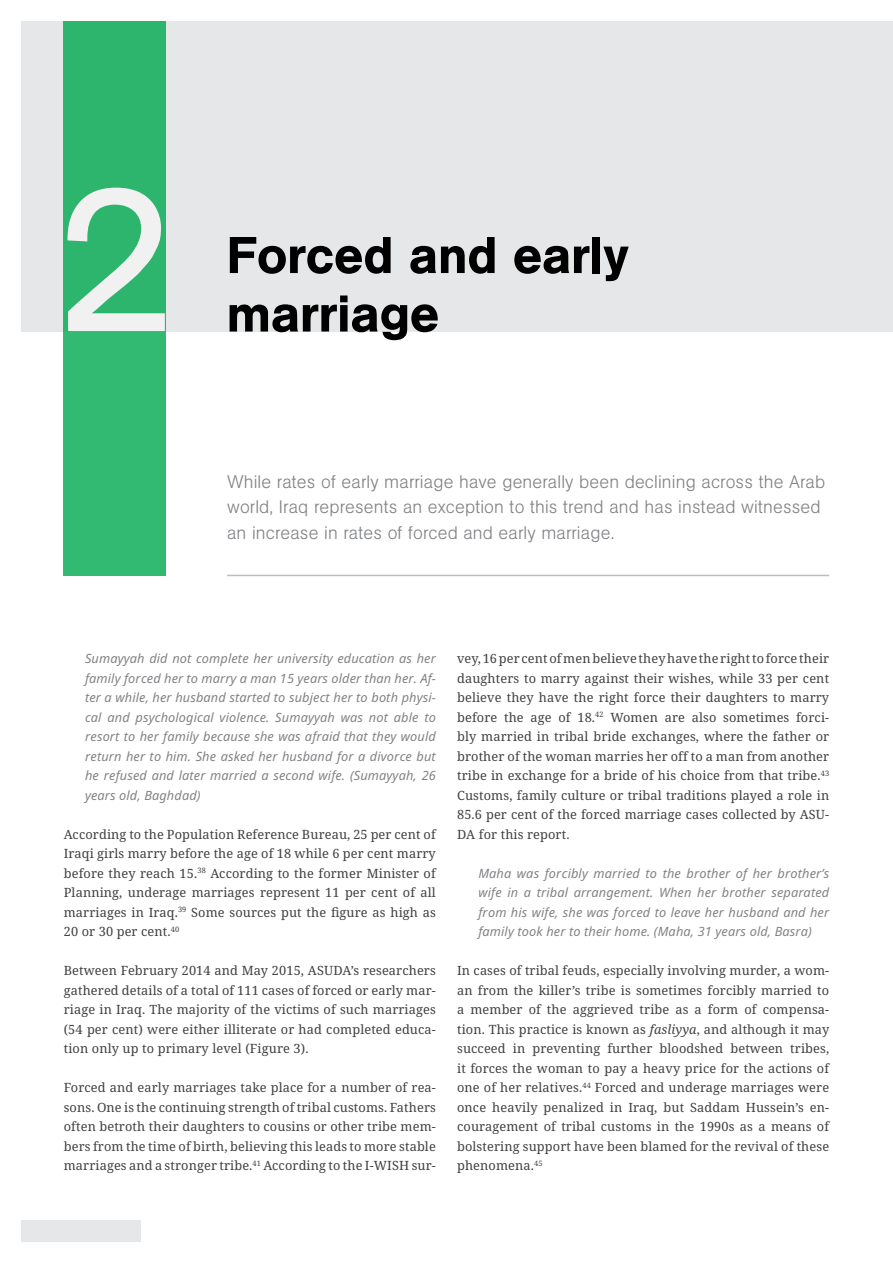
<style>
.page{position:relative;width:893px;height:1263px;background:#fff}
.page>*{position:absolute;margin:0;border:0;box-sizing:border-box;transform-origin:0 0}
.t1{font:204.6px "AG Book BQ";color:#f1f1f2}
.t2{font:500 51px/58.5px "AG Book BQ";letter-spacing:.01em;color:#000}
.t3{font:300 18px/25.5px "AG Book BQ";letter-spacing:.01em;color:#808285}
.t4{font:12.75px/19.5px "Noto Serif";letter-spacing:.01em;color:#414042;text-align:justify}
.t5{font:italic 12.75px/19.5px "Noto Sans";letter-spacing:.01em;color:#808285;text-align:justify}
.s1{font-style:italic}
</style>
<div class="page">
<div style="left:21px;top:21px;width:872px;height:311px;background:#e6e7e8"></div>
<div style="left:21px;top:1220px;width:119px;height:22px;background:#e6e7e8"></div>
<div style="left:64px;top:21px;width:102px;height:555px;background:#2eb56d"></div>
<hr style="left:227px;top:575px;width:602px;height:1px;background:#bcbec0">
<h1 class="t1" style="left:57px;top:145px;width:116px">2</h1>
<h2 class="t2" style="left:227px;top:226px;width:403px">Forced and early marriage</h2>
<h3 class="t3" style="left:227px;top:469px;width:600px">While rates of early marriage have generally been declining across the Arab world, Iraq represents an exception to this trend and has instead witnessed an increase in rates of forced and early marriage.</h3>
<p class="t5" style="left:85px;top:648px;width:352px">Sumayyah did not complete her university education as her family forced her to marry a man 15 years older than her. Af&shy;ter a while, her husband started to subject her to both physi&shy;cal and psychological violence. Sumayyah was not able to resort to her family because she was afraid that they would return her to him. She asked her husband for a divorce but he refused and later married a second wife. (Sumayyah, 26 years old, Baghdad)</p>
<p class="t4" style="left:64px;top:824px;width:374px">According to the Population Reference Bureau, 25 per cent of Iraqi girls marry before the age of 18 while 6 per cent marry before they reach 15.<sup>38</sup> According to the former Minister of Planning, underage marriages represent 11 per cent of all marriages in Iraq.<sup>39</sup> Some sources put the figure as high as 20 or 30 per cent.<sup>40</sup></p>
<p class="t4" style="left:64px;top:960px;width:374px">Between February 2014 and May 2015, ASUDA’s researchers gathered details of a total of 111 cases of forced or early mar&shy;riage in Iraq. The majority of the victims of such marriages (54 per cent) were either illiterate or had completed educa&shy;tion only up to primary level (Figure 3).</p>
<p class="t4" style="left:64px;top:1077px;width:374px">Forced and early marriages take place for a number of rea&shy;sons. One is the continuing strength of tribal customs. Fathers often betroth their daughters to cousins or other tribe mem&shy;bers from the time of birth, believing this leads to more stable marriages and a stronger tribe.<sup>41</sup> According to the I-WISH sur-</p>
<p class="t4" style="left:457px;top:648px;width:374px">vey, 16 per cent of men believe they have the right to force their daughters to marry against their wishes, while 33 per cent believe they have the right force their daughters to marry before the age of 18.<sup>42</sup> Women are also sometimes forci&shy;bly married in tribal bride exchanges, where the father or brother of the woman marries her off to a man from another tribe in exchange for a bride of his choice from that tribe.<sup>43<br></sup>Customs, family culture or tribal traditions played a role in 85.6 per cent of the forced marriage cases collected by ASU-DA for this report.</p>
<p class="t5" style="left:478px;top:863px;width:352px">Maha was forcibly married to the brother of her brother’s wife in a tribal arrangement. When her brother separated from his wife, she was forced to leave her husband and her family took her to their home. (Maha, 31 years old, Basra)</p>
<p class="t4" style="left:457px;top:960px;width:374px">In cases of tribal feuds, especially involving murder, a wom&shy;an from the killer’s tribe is sometimes forcibly married to a member of the aggrieved tribe as a form of compensa&shy;tion. This practice is known as <span class="s1">fasliyya</span>, and although it may succeed in preventing further bloodshed between tribes, it forces the woman to pay a heavy price for the actions of one of her relatives.<sup>44</sup> Forced and underage marriages were once heavily penalized in Iraq, but Saddam Hussein’s en&shy;couragement of tribal customs in the 1990s as a means of bolstering support have been blamed for the revival of these phenomena.<sup>45</sup></p>
</div>
